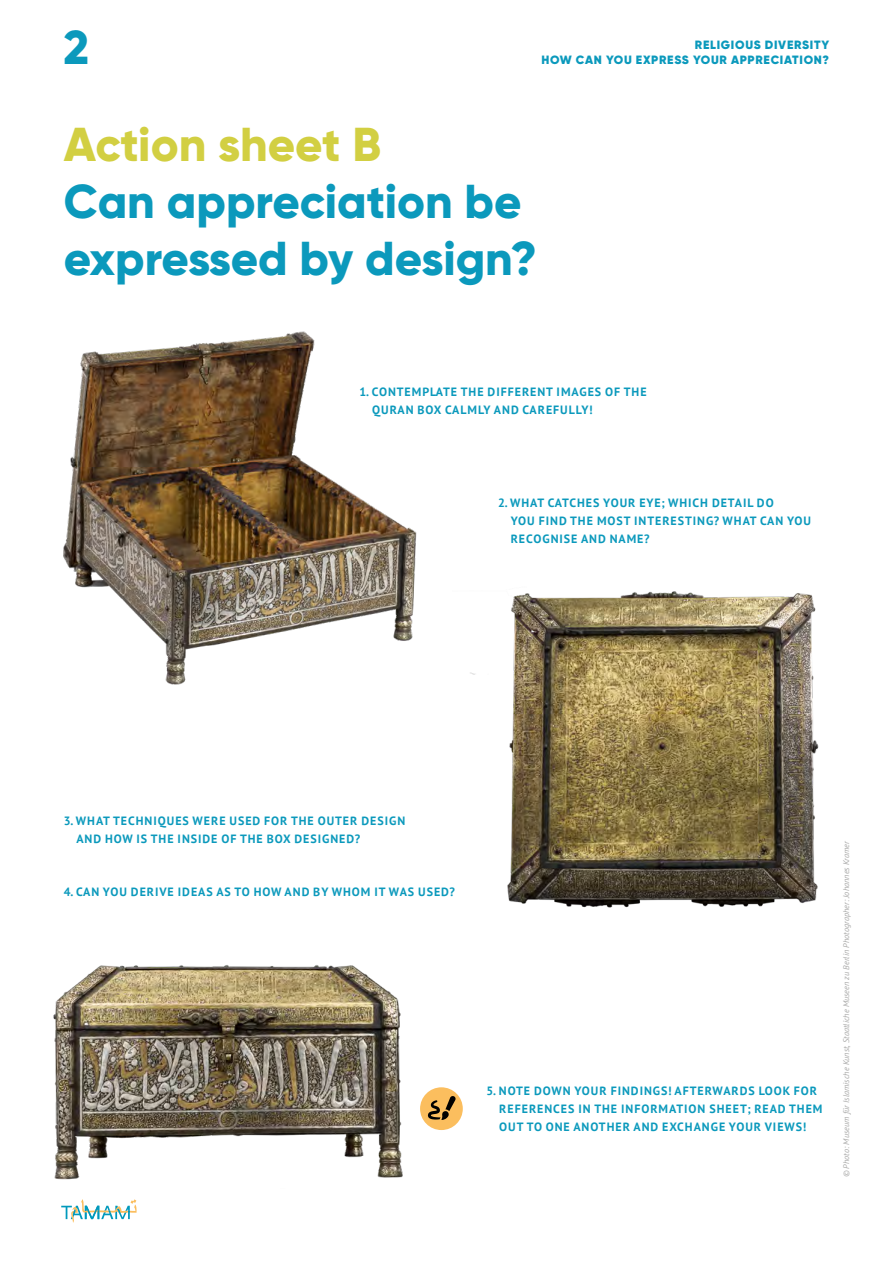
<style>
.page{position:relative;width:893px;height:1263px;background:#fff}
.page>*{position:absolute;margin:0;border:0;box-sizing:border-box;transform-origin:0 0}
.t1{font:800 47.55px/57px "Gilroy";letter-spacing:-.005em;color:#0b99bc}
.t2{font:800 47.55px "Gilroy";letter-spacing:-.005em;color:#d2cf42}
.t3{font:700 12px/18px "PT Sans";letter-spacing:.08em;color:#0b99bc}
.t4{font:900 12px "Gilroy";letter-spacing:.06em;color:#0b99bc}
.t5{font:italic 8.25px "PT Sans";color:#a8a8a7}
</style>
<div class="page">
<img style="left:53px;top:965px;width:378px;height:215px">
<img style="left:63px;top:331px;width:354px;height:354px">
<img style="left:470px;top:591px;width:349px;height:317px">
<div style="left:420px;top:1087px;width:43px;height:43px;background:#fbbe5e;border-radius:50%"></div>
<svg style="left:428px;top:1096px;width:28px;height:24px"></svg>
<svg style="left:61px;top:1199px;width:76px;height:24px"></svg>
<h1 class="t1" style="left:64px;top:18px;width:27px">2</h1>
<p class="t4" style="left:695px;top:38px;width:136px">RELIGIOUS DIVERSITY</p>
<p class="t4" style="left:541px;top:52px;width:289px">HOW CAN YOU EXPRESS YOUR APPRECIATION?</p>
<h1 class="t2" style="left:64px;top:114px;width:319px">Action sheet B</h1>
<h1 class="t1" style="left:64px;top:173px;width:475px">Can appreciation be expressed by design?</h1>
<p class="t3" style="left:372px;top:383px;width:276px;text-indent:-13px">1. CONTEMPLATE THE DIFFERENT IMAGES OF THE<br>QURAN BOX CALMLY AND CAREFULLY!</p>
<p class="t3" style="left:511px;top:493px;width:302px;text-indent:-13px">2. WHAT CATCHES YOUR EYE; WHICH DETAIL DO<br>YOU FIND THE MOST INTERESTING? WHAT CAN YOU<br>RECOGNISE AND NAME?</p>
<p class="t3" style="left:76px;top:811px;width:330px;text-indent:-13px">3. WHAT TECHNIQUES WERE USED FOR THE OUTER DESIGN<br>AND HOW IS THE INSIDE OF THE BOX DESIGNED?</p>
<p class="t3" style="left:64px;top:883px;width:393px">4. CAN YOU DERIVE IDEAS AS TO HOW AND BY WHOM IT WAS USED?</p>
<p class="t3" style="left:499px;top:1082px;width:325px;text-indent:-13px">5. NOTE DOWN YOUR FINDINGS! AFTERWARDS LOOK FOR<br>REFERENCES IN THE INFORMATION SHEET; READ THEM<br>OUT TO ONE ANOTHER AND EXCHANGE YOUR VIEWS!</p>
<p class="t5" style="left:841px;top:1177px;width:338px;rotate:-90deg">© Photo: Museum für Islamische Kunst, Staatliche Museen zu Berlin Photographer: Johannes Kramer</p>
</div>
